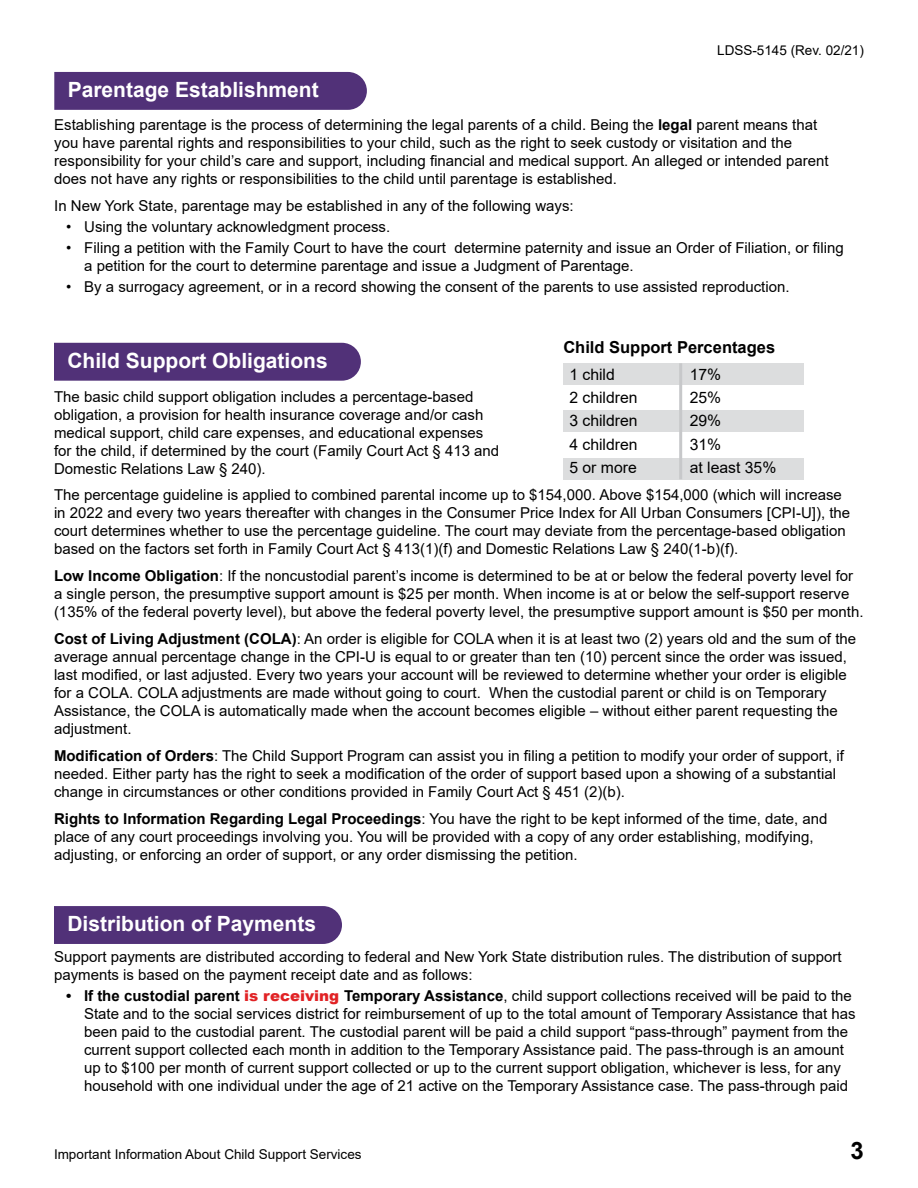
<style>
.page{position:relative;width:918px;height:1188px;background:#fff}
.page>*{position:absolute;margin:0;border:0;box-sizing:border-box;transform-origin:0 0}
.t1{font:700 24px "Arial";color:#000}
.t2{font:700 21px "Arial";color:#fff}
.t3{font:700 16.5px "Arial";color:#000}
.Table_Header{font:15.75px "Arial";color:#000}
.t4{font:15px/18px "Arial";color:#000}
.t5{font:13.5px "Arial";color:#000}
.s1{font-weight:700}
.s2{font-weight:900;color:#e12225}
</style>
<div class="page">
<div style="left:54px;top:72px;width:313px;height:38px;background:#513178"></div>
<div style="left:54px;top:343px;width:307px;height:38px;background:#513178"></div>
<div style="left:563px;top:363px;width:241px;height:22px;background:#dcddde"></div>
<div style="left:563px;top:410px;width:241px;height:21px;background:#dcddde"></div>
<div style="left:563px;top:458px;width:241px;height:21px;background:#dcddde"></div>
<hr style="left:679px;top:363px;width:3px;height:116px;background:#c7c8ca">
<div style="left:54px;top:906px;width:288px;height:38px;background:#513178"></div>
<p class="t5" style="left:717px;top:41px;width:148px">LDSS-5145 (Rev. 02/21)</p>
<h3 class="t2" style="left:68px;top:75px;width:252px">Parentage Establishment</h3>
<p class="t4" style="left:54px;top:115px;width:776px">Establishing parentage is the process of determining the legal parents of a child. Being the <span class="s1">legal</span> parent means that you have parental rights and responsibilities to your child, such as the right to seek custody or visitation and the responsibility for your child’s care and support, including financial and medical support. An alleged or intended parent does not have any rights or responsibilities to the child until parentage is established.</p>
<p class="t4" style="left:54px;top:196px;width:521px">In New York State, parentage may be established in any of the following ways:</p>
<p class="t4" style="left:66px;top:217px;width:325px">• Using the voluntary acknowledgment process.</p>
<p class="t4" style="left:84px;top:238px;width:761px;text-indent:-18px">• Filing a petition with the Family Court to have the court determine paternity and issue an Order of Filiation, or filing a petition for the court to determine parentage and issue a Judgment of Parentage.</p>
<p class="t4" style="left:66px;top:277px;width:725px">• By a surrogacy agreement, or in a record showing the consent of the parents to use assisted reproduction.</p>
<p class="t3" style="left:563px;top:335px;width:213px">Child Support Percentages</p>
<p class="Table_Header" style="left:569px;top:363px;width:47px">1 child</p>
<p class="Table_Header" style="left:690px;top:363px;width:33px">17%</p>
<p class="Table_Header" style="left:569px;top:387px;width:70px">2 children</p>
<p class="Table_Header" style="left:690px;top:387px;width:33px">25%</p>
<p class="Table_Header" style="left:569px;top:410px;width:70px">3 children</p>
<p class="Table_Header" style="left:690px;top:410px;width:33px">29%</p>
<p class="Table_Header" style="left:569px;top:433px;width:70px">4 children</p>
<p class="Table_Header" style="left:690px;top:433px;width:33px">31%</p>
<p class="Table_Header" style="left:569px;top:457px;width:69px">5 or more</p>
<p class="Table_Header" style="left:690px;top:457px;width:88px">at least 35%</p>
<p class="t4" style="left:54px;top:486px;width:798px">The percentage guideline is applied to combined parental income up to $154,000. Above $154,000 (which will increase in 2022 and every two years thereafter with changes in the Consumer Price Index for All Urban Consumers [CPI-U]), the court determines whether to use the percentage guideline. The court may deviate from the percentage-based obligation based on the factors set forth in Family Court Act § 413(1)(f) and Domestic Relations Law § 240(1-b)(f).</p>
<p class="t4" style="left:54px;top:567px;width:811px"><span class="s1">Low Income Obligation</span>: If the noncustodial parent’s income is determined to be at or below the federal poverty level for a single person, the presumptive support amount is $25 per month. When income is at or below the self-support reserve (135% of the federal poverty level), but above the federal poverty level, the presumptive support amount is $50 per month.</p>
<p class="t4" style="left:54px;top:630px;width:804px"><span class="s1">Cost of Living Adjustment (COLA)</span>: An order is eligible for COLA when it is at least two (2) years old and the sum of the average annual percentage change in the CPI-U is equal to or greater than ten (10) percent since the order was issued, last modified, or last adjusted. Every two years your account will be reviewed to determine whether your order is eligible for a COLA. COLA adjustments are made without going to court. When the custodial parent or child is on Temporary Assistance, the COLA is automatically made when the account becomes eligible – without either parent requesting the adjustment.</p>
<p class="t4" style="left:54px;top:747px;width:791px"><span class="s1">Modification of Orders</span>: The Child Support Program can assist you in filing a petition to modify your order of support, if needed. Either party has the right to seek a modification of the order of support based upon a showing of a substantial change in circumstances or other conditions provided in Family Court Act § 451 (2)(b).</p>
<p class="t4" style="left:54px;top:810px;width:775px"><span class="s1">Rights to Information Regarding Legal Proceedings</span>: You have the right to be kept informed of the time, date, and place of any court proceedings involving you. You will be provided with a copy of any order establishing, modifying, adjusting, or enforcing an order of support, or any order dismissing the petition.</p>
<h3 class="t2" style="left:68px;top:346px;width:262px">Child Support Obligations</h3>
<p class="t4" style="left:54px;top:388px;width:447px">The basic child support obligation includes a percentage-based obligation, a provision for health insurance coverage and/or cash medical support, child care expenses, and educational expenses for the child, if determined by the court (Family Court Act § 413 and Domestic Relations Law § 240).</p>
<h3 class="t2" style="left:68px;top:909px;width:250px">Distribution of Payments</h3>
<p class="t4" style="left:54px;top:948px;width:789px">Support payments are distributed according to federal and New York State distribution rules. The distribution of support payments is based on the payment receipt date and as follows:</p>
<p class="t4" style="left:84px;top:987px;width:773px;text-indent:-18px"><span class="s1">• If the custodial parent</span> <span class="s2">is receiving</span> <span class="s1">Temporary Assistance</span>, child support collections received will be paid to the State and to the social services district for reimbursement of up to the total amount of Temporary Assistance that has been paid to the custodial parent. The custodial parent will be paid a child support “pass-through” payment from the current support collected each month in addition to the Temporary Assistance paid. The pass-through is an amount up to $100 per month of current support collected or up to the current support obligation, whichever is less, for any household with one individual under the age of 21 active on the Temporary Assistance case. The pass-through paid</p>
<p class="t5" style="left:54px;top:1145px;width:309px">Important Information About Child Support Services</p>
<h1 class="t1" style="left:851px;top:1134px;width:15px">3</h1>
</div>
